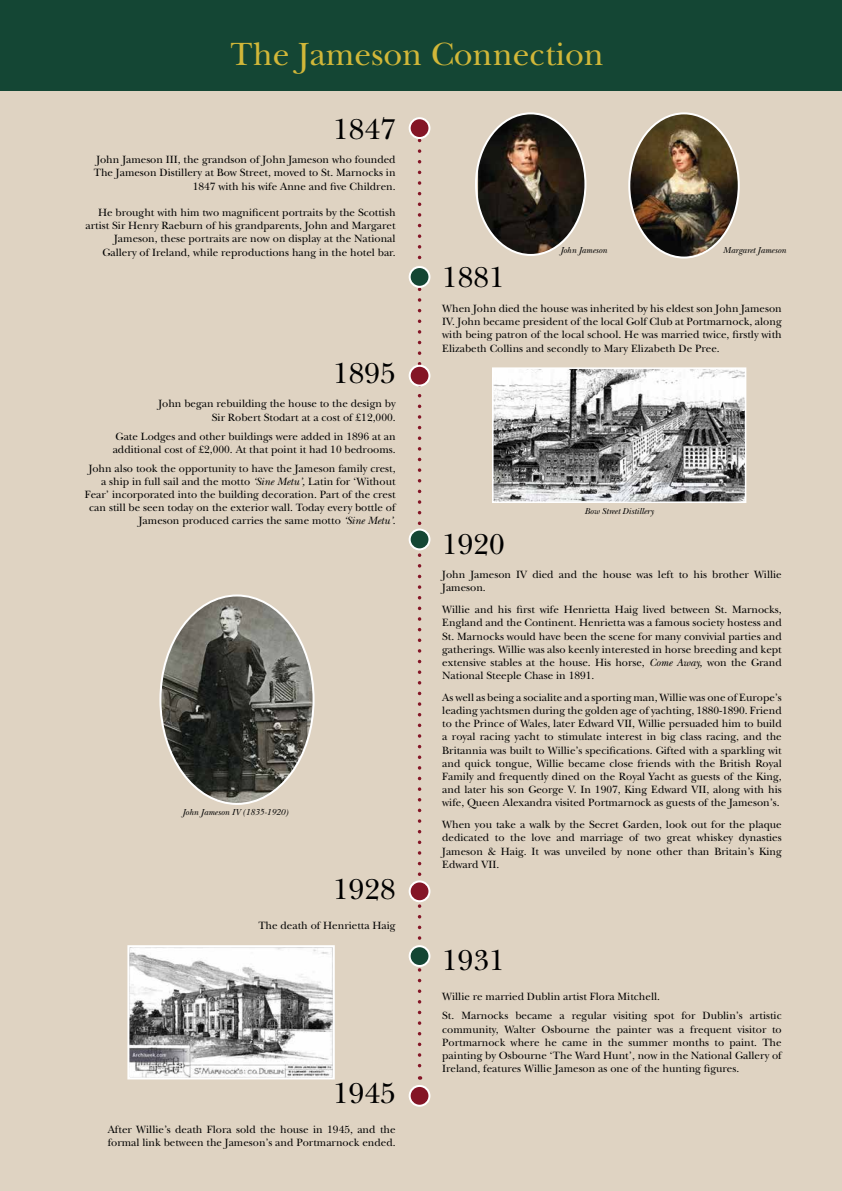
<style>
.page{position:relative;width:842px;height:1191px;background:#dfd3c2}
.page>*{position:absolute;margin:0;border:0;box-sizing:border-box;transform-origin:0 0}
.t1{font:33.5px "New Baskerville Std";color:#d1b739}
.t2{font:30px "New Baskerville Std";color:#000}
.t3{font:11px/13.2px "New Baskerville Std";color:#000;text-align:justify}
.t4{font:italic 9px "New Baskerville Std";color:#000}
.s1{font-style:italic}
</style>
<div class="page">
<svg style="left:418px;top:140px;width:3px;height:939px"></svg>
<div style="left:0;top:0;width:842px;height:91px;background:#144634"></div>
<div style="left:410px;top:118px;width:19px;height:20px;background:#841526;border-radius:50%"></div>
<div style="left:409px;top:117px;width:21px;height:22px;border:2px solid #fff;border-radius:50%"></div>
<div style="left:410px;top:366px;width:19px;height:19px;background:#841526;border-radius:50%"></div>
<div style="left:409px;top:365px;width:21px;height:21px;border:2px solid #fff;border-radius:50%"></div>
<div style="left:410px;top:881px;width:19px;height:20px;background:#841526;border-radius:50%"></div>
<div style="left:409px;top:880px;width:21px;height:22px;border:2px solid #fff;border-radius:50%"></div>
<div style="left:410px;top:1086px;width:19px;height:19px;background:#841526;border-radius:50%"></div>
<div style="left:409px;top:1085px;width:21px;height:21px;border:2px solid #fff;border-radius:50%"></div>
<div style="left:410px;top:267px;width:19px;height:20px;background:#144634;border-radius:50%"></div>
<div style="left:409px;top:266px;width:21px;height:22px;border:2px solid #fff;border-radius:50%"></div>
<div style="left:410px;top:529px;width:19px;height:20px;background:#144634;border-radius:50%"></div>
<div style="left:409px;top:528px;width:21px;height:22px;border:2px solid #fff;border-radius:50%"></div>
<div style="left:410px;top:946px;width:19px;height:20px;background:#144634;border-radius:50%"></div>
<div style="left:409px;top:945px;width:21px;height:22px;border:2px solid #fff;border-radius:50%"></div>
<img style="left:162px;top:597px;width:150px;height:207px">
<img style="left:495px;top:370px;width:248px;height:130px">
<div style="left:492px;top:367px;width:254px;height:136px;border:2px solid #fff"></div>
<img style="left:631px;top:115px;width:108px;height:142px">
<div style="left:628px;top:112px;width:112px;height:146px;border:2px solid #fff;border-radius:50%"></div>
<img style="left:478px;top:115px;width:107px;height:140px">
<div style="left:475px;top:112px;width:111px;height:144px;border:2px solid #fff;border-radius:50%"></div>
<img style="left:130px;top:948px;width:202px;height:128px">
<div style="left:127px;top:945px;width:208px;height:134px;border:2px solid #fff"></div>
<h1 class="t1" style="left:231px;top:35px;width:375px">The Jameson Connection</h1>
<h2 class="t2" style="left:333px;top:111px;width:64px">1847</h2>
<p class="t3" style="left:94px;top:153px;width:303px;text-align:right">John Jameson III, the grandson of John Jameson who founded<br>The Jameson Distillery at Bow Street, moved to St. Marnocks in<br>1847 with his wife Anne and five Children.</p>
<p class="t3" style="left:86px;top:206px;width:312px;text-align:right">He brought with him two magnificent portraits by the Scottish artist Sir Henry Raeburn of his grandparents, John and Margaret Jameson, these portraits are now on display at the National Gallery of Ireland, while reproductions hang in the hotel bar.</p>
<h2 class="t2" style="left:333px;top:356px;width:64px">1895</h2>
<p class="t3" style="left:158px;top:397px;width:239px;text-align:right">John began rebuilding the house to the design by<br>Sir Robert Stodart at a cost of £12,000.</p>
<p class="t3" style="left:113px;top:429px;width:284px">Gate Lodges and other buildings were added in 1896 at an additional cost of £2,000. At that point it had 10 bedrooms.</p>
<p class="t3" style="left:85px;top:461px;width:313px;text-align:right">John also took the opportunity to have the Jameson family crest, a ship in full sail and the motto <span class="s1">‘Sine Metu’,</span> Latin for ‘Without Fear’ incorporated into the building decoration. Part of the crest can still be seen today on the exterior wall. Today every bottle of Jameson produced carries the same motto <span class="s1">‘Sine Metu’</span>.</p>
<p class="t4" style="left:183px;top:806px;width:107px">John Jameson IV (1835-1920)</p>
<h2 class="t2" style="left:333px;top:871px;width:64px">1928</h2>
<p class="t3" style="left:258px;top:918px;width:139px">The death of Henrietta Haig</p>
<h2 class="t2" style="left:333px;top:1075px;width:64px">1945</h2>
<p class="t3" style="left:108px;top:1123px;width:289px">After Willie’s death Flora sold the house in 1945, and the formal link between the Jameson’s and Portmarnock ended.</p>
<p class="t4" style="left:560px;top:245px;width:48px">John Jameson</p>
<p class="t4" style="left:723px;top:245px;width:65px">Margaret Jameson</p>
<h2 class="t2" style="left:442px;top:260px;width:64px">1881</h2>
<p class="t3" style="left:442px;top:302px;width:341px">When John died the house was inherited by his eldest son John Jameson IV. John became president of the local Golf Club at Portmarnock, along with being patron of the local school. He was married twice, firstly with Elizabeth Collins and secondly to Mary Elizabeth De Pree.</p>
<p class="t4" style="left:585px;top:506px;width:71px">Bow Street Distillery</p>
<h2 class="t2" style="left:442px;top:526px;width:64px">1920</h2>
<p class="t3" style="left:442px;top:568px;width:341px">John Jameson IV died and the house was left to his brother Willie<br>Jameson.</p>
<p class="t3" style="left:442px;top:603px;width:341px">Willie and his first wife Henrietta Haig lived between St. Marnocks, England and the Continent. Henrietta was a famous society hostess and St. Marnocks would have been the scene for many convivial parties and gatherings. Willie was also keenly interested in horse breeding and kept extensive stables at the house. His horse, <span class="s1">Come Away,</span> won the Grand National Steeple Chase in 1891.</p>
<p class="t3" style="left:442px;top:690px;width:341px">As well as being a socialite and a sporting man, Willie was one of Europe’s leading yachtsmen during the golden age of yachting, 1880-1890. Friend to the Prince of Wales, later Edward VII, Willie persuaded him to build a royal racing yacht to stimulate interest in big class racing, and the Britannia was built to Willie’s specifications. Gifted with a sparkling wit and quick tongue, Willie became close friends with the British Royal Family and frequently dined on the Royal Yacht as guests of the King, and later his son George V. In 1907, King Edward VII, along with his wife, Queen Alexandra visited Portmarnock as guests of the Jameson’s.</p>
<p class="t3" style="left:442px;top:818px;width:341px">When you take a walk by the Secret Garden, look out for the plaque dedicated to the love and marriage of two great whiskey dynasties Jameson &amp; Haig. It was unveiled by none other than Britain’s King Edward VII.</p>
<h2 class="t2" style="left:442px;top:943px;width:64px">1931</h2>
<p class="t3" style="left:442px;top:987px;width:341px;line-height:18.9px">Willie re married Dublin artist Flora Mitchell.<br>St. Marnocks became a regular visiting spot for Dublin’s artistic</p>
<p class="t3" style="left:442px;top:1022px;width:341px">community, Walter Osbourne the painter was a frequent visitor to Portmarnock where he came in the summer months to paint. The painting by Osbourne ‘The Ward Hunt’, now in the National Gallery of Ireland, features Willie Jameson as one of the hunting figures.</p>
</div>
